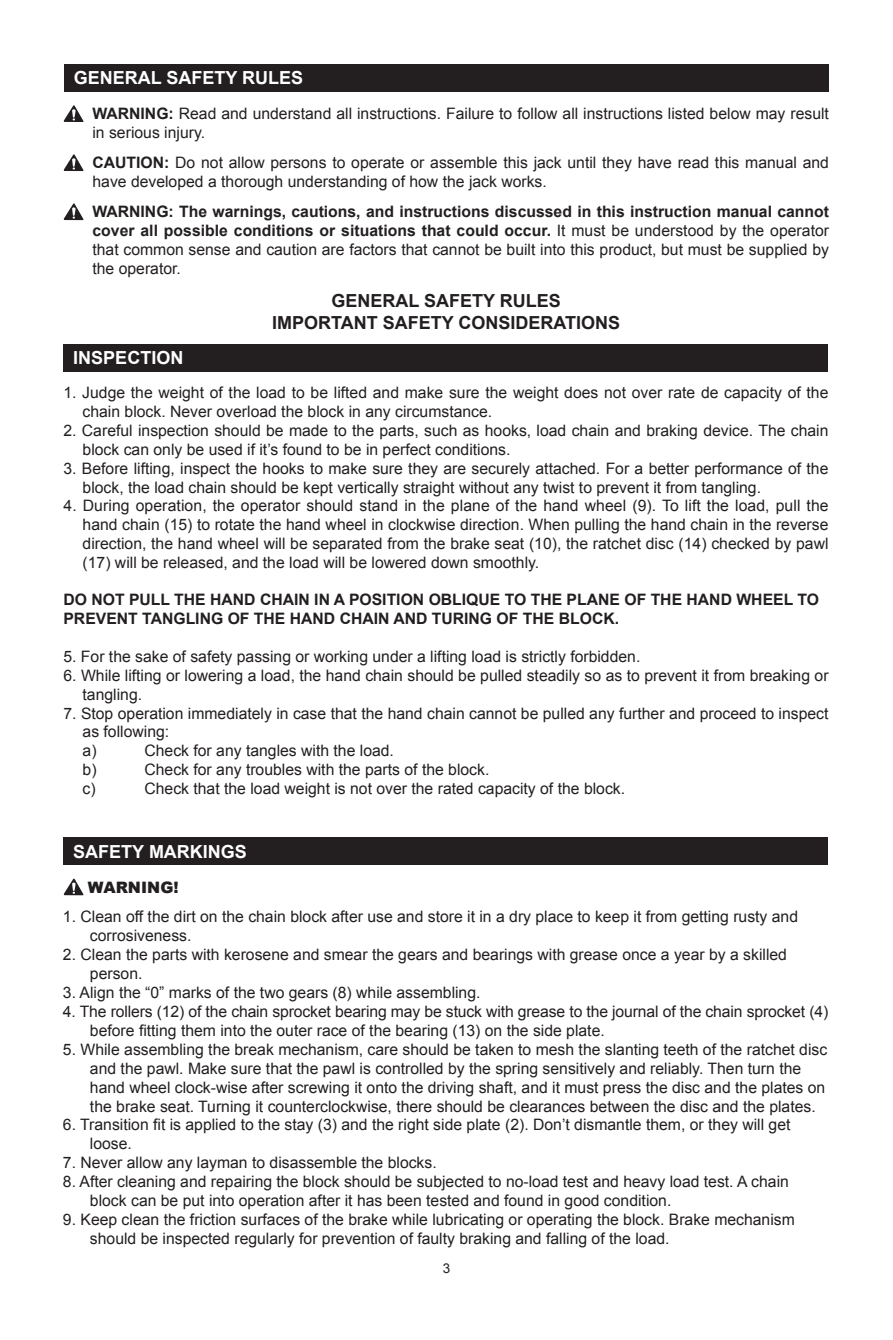
<style>
.page{position:relative;width:893px;height:1340px;background:#fff}
.page>*{position:absolute;margin:0;border:0;box-sizing:border-box;transform-origin:0 0}
.t1{font:700 18px/21.6px "Arial";color:#231f20;text-align:center}
.t2{font:700 18px "Arial";color:#fff}
.t3{font:15.75px/18.9px "Arial";color:#231f20}
.t4{font:700 15.75px/18.9px "Arial";color:#231f20;text-align:justify}
.t5{font:900 15.75px "Arial";color:#231f20}
.t6{font:13.5px "Arial";color:#231f20}
.s1{font-weight:700}
.s2{font-weight:400}
</style>
<div class="page">
<div style="left:64px;top:64px;width:764px;height:27px;background:#231f20"></div>
<svg style="left:64px;top:105px;width:20px;height:17px"></svg>
<svg style="left:64px;top:154px;width:20px;height:17px"></svg>
<svg style="left:64px;top:203px;width:20px;height:17px"></svg>
<div style="left:63px;top:344px;width:765px;height:27px;background:#231f20"></div>
<div style="left:63px;top:837px;width:765px;height:28px;background:#231f20"></div>
<svg style="left:64px;top:878px;width:20px;height:17px"></svg>
<p class="t2" style="left:74px;top:66px;width:231px">GENERAL SAFETY RULES</p>
<p class="t3" style="left:92px;top:104px;width:738px"><span class="s1">WARNING:</span> Read and understand all instructions. Failure to follow all instructions listed below may result in serious injury.</p>
<p class="t3" style="left:92px;top:153px;width:738px"><span class="s1">CAUTION:</span> Do not allow persons to operate or assemble this jack until they have read this manual and have developed a thorough understanding of how the jack works.</p>
<p class="t4" style="left:92px;top:202px;width:738px">WARNING: The warnings, cautions, and instructions discussed in this instruction manual cannot cover all possible conditions or situations that could occur. <span class="s2">It must be understood by the operator that common sense and caution are factors that cannot be built into this product, but must be supplied by the operator.</span></p>
<p class="t2" style="left:73px;top:346px;width:112px">INSPECTION</p>
<p class="t1" style="left:272px;top:290px;width:350px">GENERAL SAFETY RULES<br>IMPORTANT SAFETY CONSIDERATIONS</p>
<p class="t3" style="left:83px;top:383px;width:747px;text-indent:-19px">1. Judge the weight of the load to be lifted and make sure the weight does not over rate de capacity of the chain block. Never overload the block in any circumstance.</p>
<p class="t3" style="left:83px;top:421px;width:747px;text-indent:-19px">2. Careful inspection should be made to the parts, such as hooks, load chain and braking device. The chain block can only be used if it’s found to be in perfect conditions.</p>
<p class="t3" style="left:83px;top:459px;width:747px;text-indent:-19px">3. Before lifting, inspect the hooks to make sure they are securely attached. For a better performance of the block, the load chain should be kept vertically straight without any twist to prevent it from tangling.</p>
<p class="t3" style="left:83px;top:496px;width:748px;text-align:justify;text-indent:-19px">4. During operation, the operator should stand in the plane of the hand wheel (9). To lift the load, pull the hand chain (15) to rotate the hand wheel in clockwise direction. When pulling the hand chain in the reverse direction, the hand wheel will be separated from the brake seat (10), the ratchet disc (14) checked by pawl (17) will be released, and the load will be lowered down smoothly.</p>
<p class="t4" style="left:63px;top:590px;width:757px">DO NOT PULL THE HAND CHAIN IN A POSITION OBLIQUE TO THE PLANE OF THE HAND WHEEL TO<br>PREVENT TANGLING OF THE HAND CHAIN AND TURING OF THE BLOCK.</p>
<p class="t3" style="left:63px;top:647px;width:578px">5. For the sake of safety passing or working under a lifting load is strictly forbidden.</p>
<p class="t3" style="left:83px;top:666px;width:747px;text-indent:-19px">6. While lifting or lowering a load, the hand chain should be pulled steadily so as to prevent it from breaking or tangling.</p>
<p class="t3" style="left:83px;top:703px;width:747px;text-indent:-19px">7. Stop operation immediately in case that the hand chain cannot be pulled any further and proceed to inspect as following:<br>a)</p>
<p class="t3" style="left:144px;top:741px;width:251px">Check for any tangles with the load.</p>
<p class="t3" style="left:83px;top:760px;width:16px">b)</p>
<p class="t3" style="left:144px;top:760px;width:346px">Check for any troubles with the parts of the block.</p>
<p class="t3" style="left:83px;top:779px;width:15px">c)</p>
<p class="t3" style="left:144px;top:779px;width:482px">Check that the load weight is not over the rated capacity of the block.</p>
<p class="t2" style="left:73px;top:839px;width:175px">SAFETY MARKINGS</p>
<p class="t5" style="left:88px;top:876px;width:92px">WARNING!</p>
<p class="t3" style="left:90px;top:907px;width:710px;text-indent:-27px">1. Clean off the dirt on the chain block after use and store it in a dry place to keep it from getting rusty and corrosiveness.</p>
<p class="t3" style="left:90px;top:945px;width:698px;text-indent:-27px">2. Clean the parts with kerosene and smear the gears and bearings with grease once a year by a skilled person.</p>
<p class="t3" style="left:63px;top:983px;width:419px">3. Align the “0” marks of the two gears (8) while assembling.</p>
<p class="t3" style="left:90px;top:1002px;width:740px;text-indent:-27px">4. The rollers (12) of the chain sprocket bearing may be stuck with grease to the journal of the chain sprocket (4) before fitting them into the outer race of the bearing (13) on the side plate.</p>
<p class="t3" style="left:90px;top:1039px;width:739px;text-indent:-27px">5. While assembling the break mechanism, care should be taken to mesh the slanting teeth of the ratchet disc and the pawl. Make sure that the pawl is controlled by the spring sensitively and reliably. Then turn the hand wheel clock-wise after screwing it onto the driving shaft, and it must press the disc and the plates on the brake seat. Turning it counterclockwise, there should be clearances between the disc and the plates.</p>
<p class="t3" style="left:90px;top:1115px;width:702px;text-indent:-27px">6. Transition fit is applied to the stay (3) and the right side plate (2). Don’t dismantle them, or they will get loose.</p>
<p class="t3" style="left:63px;top:1153px;width:375px">7. Never allow any layman to disassemble the blocks.</p>
<p class="t3" style="left:90px;top:1172px;width:700px;text-indent:-27px">8. After cleaning and repairing the block should be subjected to no-load test and heavy load test. A chain block can be put into operation after it has been tested and found in good condition.</p>
<p class="t3" style="left:90px;top:1210px;width:706px;text-indent:-27px">9. Keep clean the friction surfaces of the brake while lubricating or operating the block. Brake mechanism should be inspected regularly for prevention of faulty braking and falling of the load.</p>
<p class="t6" style="left:443px;top:1259px;width:9px">3</p>
</div>
